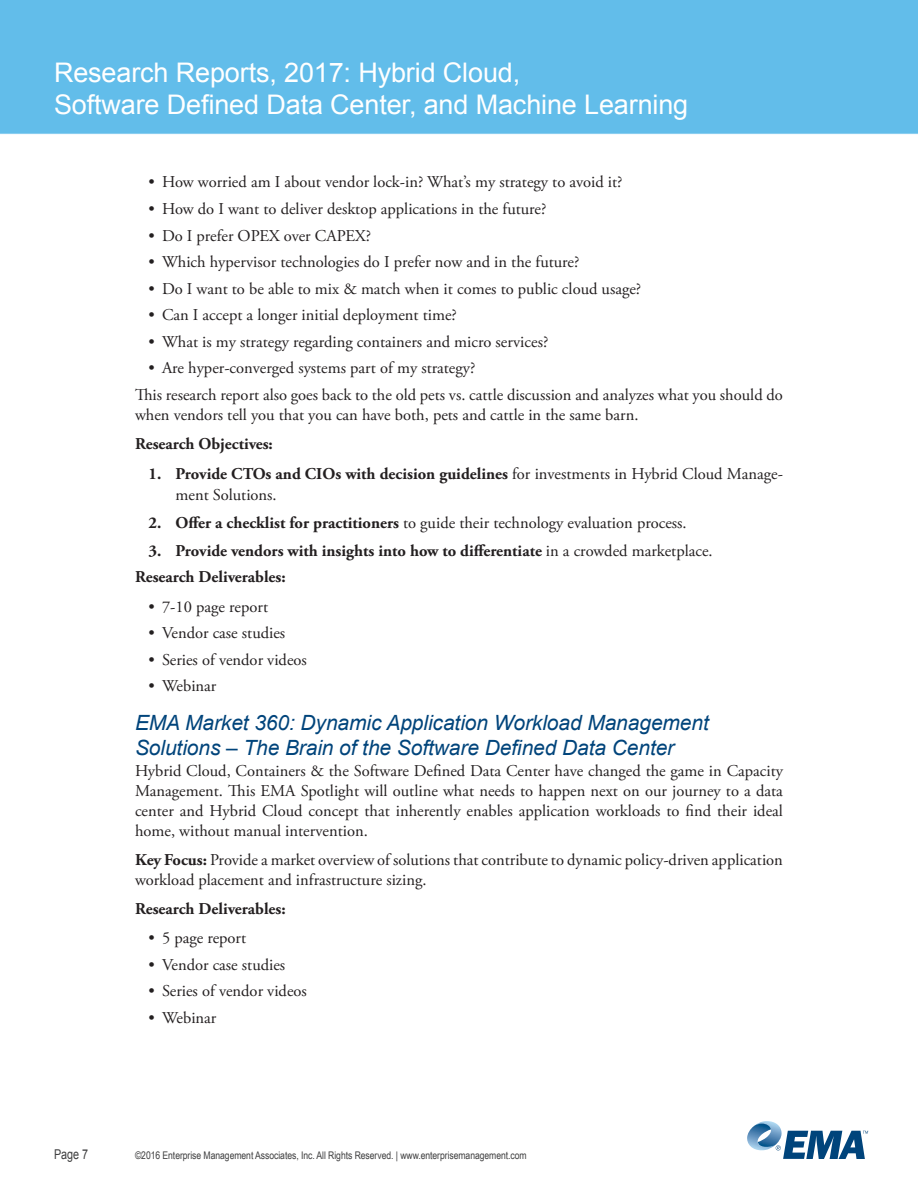
<style>
.page{position:relative;width:918px;height:1188px;background:#fff}
.page>*{position:absolute;margin:0;border:0;box-sizing:border-box;transform-origin:0 0}
.t1{font:27px/32.4px "Arial";letter-spacing:-.005em;color:#fff}
.Heading_2{font:italic 21px/25.2px "Arial";letter-spacing:-.005em;color:#00447b}
.t2{font:16.5px/19.8px "Adobe Garamond Pro";color:#231f20}
.t3{font:700 16.5px "Adobe Garamond Pro";color:#231f20}
.t4{font:13.5px "Arial";color:#3e3e3f;scale:.8 1}
.t5{font:10.5px "Arial Narrow";letter-spacing:-.005em;color:#3e3e3f}
.s1{font-weight:700}
.s2{font-weight:400}
</style>
<div class="page">
<svg style="left:747px;top:1121px;width:121px;height:38px"></svg>
<div style="left:0;top:0;width:918px;height:134px;background:#62bdea"></div>
<h1 class="t1" style="left:54px;top:56px;width:636px">Research Reports, 2017: Hybrid Cloud,<br>Software Defined Data Center, and Machine Learning</h1>
<p class="t2" style="left:148px;top:173px;width:476px">• How worried am I about vendor lock-in? What’s my strategy to avoid it?</p>
<p class="t2" style="left:148px;top:199px;width:399px">• How do I want to deliver desktop applications in the future?</p>
<p class="t2" style="left:148px;top:226px;width:224px">• Do I prefer OPEX over CAPEX?</p>
<p class="t2" style="left:148px;top:253px;width:432px">• Which hypervisor technologies do I prefer now and in the future?</p>
<p class="t2" style="left:148px;top:279px;width:494px">• Do I want to be able to mix &amp; match when it comes to public cloud usage?</p>
<p class="t2" style="left:148px;top:306px;width:310px">• Can I accept a longer initial deployment time?</p>
<p class="t2" style="left:148px;top:332px;width:401px">• What is my strategy regarding containers and micro services?</p>
<p class="t2" style="left:148px;top:359px;width:328px">• Are hyper-converged systems part of my strategy?</p>
<p class="t2" style="left:135px;top:385px;width:649px">This research report also goes back to the old pets vs. cattle discussion and analyzes what you should do when vendors tell you that you can have both, pets and cattle in the same barn.</p>
<p class="t3" style="left:135px;top:434px;width:139px">Research Objectives:</p>
<p class="t2" style="left:176px;top:464px;width:609px;line-height:21px;text-indent:-27px"><span class="s1">1. Provide CTOs and CIOs with decision guidelines</span> for investments in Hybrid Cloud Manage&shy;ment Solutions.</p>
<p class="t2" style="left:148px;top:514px;width:540px"><span class="s1">2. Offer a checklist for practitioners</span> to guide their technology evaluation process.</p>
<p class="t3" style="left:148px;top:541px;width:566px">3. Provide vendors with insights into how to differentiate <span class="s2">in a crowded marketplace.</span></p>
<p class="t3" style="left:135px;top:568px;width:152px">Research Deliverables:</p>
<p class="t2" style="left:148px;top:597px;width:121px">• 7-10 page report</p>
<p class="t2" style="left:148px;top:624px;width:138px">• Vendor case studies</p>
<p class="t2" style="left:148px;top:650px;width:160px">• Series of vendor videos</p>
<p class="t2" style="left:148px;top:677px;width:69px">• Webinar</p>
<p class="Heading_2" style="left:135px;top:710px;width:575px">EMA Market 360: Dynamic Application Workload Management<br>Solutions – The Brain of the Software Defined Data Center</p>
<p class="t2" style="left:135px;top:762px;width:650px;text-align:justify">Hybrid Cloud, Containers &amp; the Software Defined Data Center have changed the game in Capacity Management. This EMA Spotlight will outline what needs to happen next on our journey to a data center and Hybrid Cloud concept that inherently enables application workloads to find their ideal home, without manual intervention.</p>
<p class="t2" style="left:135px;top:850px;width:649px"><span class="s1">Key Focus:</span> Provide a market overview of solutions that contribute to dynamic policy-driven application workload placement and infrastructure sizing.</p>
<p class="t3" style="left:135px;top:899px;width:152px">Research Deliverables:</p>
<p class="t2" style="left:148px;top:929px;width:99px">• 5 page report</p>
<p class="t2" style="left:148px;top:955px;width:138px">• Vendor case studies</p>
<p class="t2" style="left:148px;top:982px;width:160px">• Series of vendor videos</p>
<p class="t2" style="left:148px;top:1008px;width:69px">• Webinar</p>
<p class="t4" style="left:54px;top:1145px;width:44px">Page 7</p>
<p class="t5" style="left:135px;top:1147px;width:393px">©2016 Enterprise Management Associates, Inc. All Rights Reserved. | www.enterprisemanagement.com</p>
</div>
